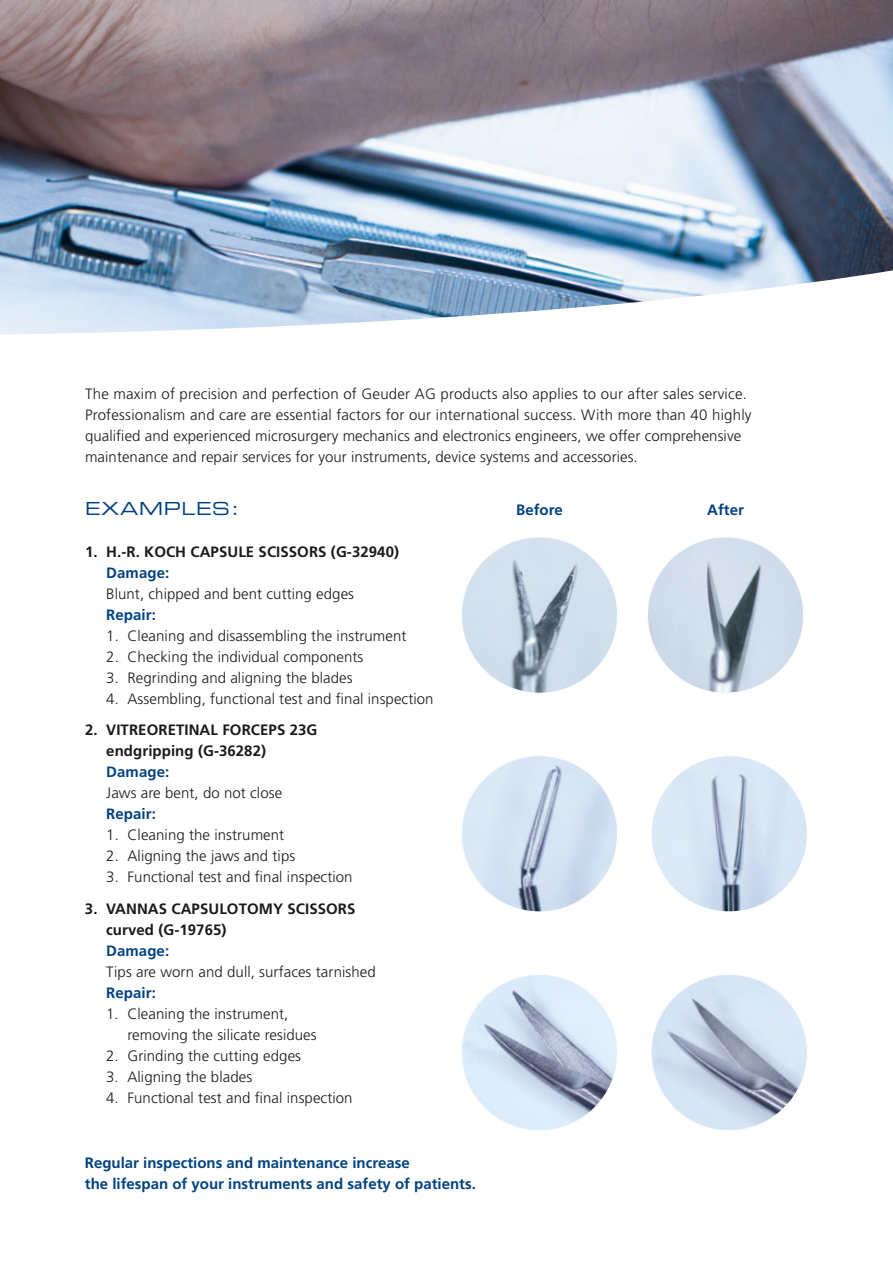
<style>
.page{position:relative;width:893px;height:1263px;background:#fff}
.page>*{position:absolute;margin:0;border:0;box-sizing:border-box;transform-origin:0 0}
.t1{font:18px "Eurostile LT Std Ex 2";letter-spacing:.04em;color:#004281}
.t2{font:300 15px/21px "Frutiger LT Std";letter-spacing:.005em;color:#1a1a18}
.t3{font:700 15px/21px "Frutiger LT Std";color:#004281}
.t4{font:700 15px/21px "Frutiger LT Std";letter-spacing:.005em;color:#1a1a18}
</style>
<div class="page">
<img style="left:461px;top:756px;width:157px;height:156px;border-radius:78px">
<img style="left:651px;top:756px;width:156px;height:156px;border-radius:78px">
<img style="left:0;top:0;width:893px;height:335px">
<img style="left:461px;top:974px;width:157px;height:156px;border-radius:78px">
<img style="left:651px;top:974px;width:156px;height:156px;border-radius:78px">
<img style="left:461px;top:537px;width:157px;height:156px;border-radius:78px">
<img style="left:647px;top:537px;width:157px;height:156px;border-radius:78px">
<p class="t2" style="left:85px;top:384px;width:668px">The maxim of precision and perfection of Geuder AG products also applies to our after sales service.<br>Professionalism and care are essential factors for our international success. With more than 40 highly qualified and experienced microsurgery mechanics and electronics engineers, we offer comprehensive maintenance and repair services for your instruments, device systems and accessories.</p>
<p class="t1" style="left:85px;top:496px;width:156px">EXAMPLES:</p>
<p class="t3" style="left:516px;top:499px;width:48px">Before</p>
<p class="t3" style="left:707px;top:499px;width:38px">After</p>
<p class="t4" style="left:85px;top:541px;width:316px">1. H.-R. KOCH CAPSULE SCISSORS (G-32940)</p>
<p class="t3" style="left:106px;top:562px;width:64px">Damage:</p>
<p class="t2" style="left:106px;top:583px;width:249px">Blunt, chipped and bent cutting edges</p>
<p class="t3" style="left:106px;top:604px;width:51px">Repair:</p>
<p class="t2" style="left:106px;top:625px;width:302px">1. Cleaning and disassembling the instrument</p>
<p class="t2" style="left:106px;top:646px;width:259px">2. Checking the individual components</p>
<p class="t2" style="left:106px;top:667px;width:248px">3. Regrinding and aligning the blades</p>
<p class="t2" style="left:106px;top:688px;width:329px">4. Assembling, functional test and final inspection</p>
<p class="t4" style="left:106px;top:719px;width:213px;text-indent:-21px">2. VITREORETINAL FORCEPS 23G endgripping (G-36282)</p>
<p class="t3" style="left:106px;top:761px;width:64px">Damage:</p>
<p class="t2" style="left:106px;top:783px;width:177px">Jaws are bent, do not close</p>
<p class="t3" style="left:106px;top:803px;width:51px">Repair:</p>
<p class="t2" style="left:106px;top:825px;width:179px">1. Cleaning the instrument</p>
<p class="t2" style="left:106px;top:846px;width:191px">2. Aligning the jaws and tips</p>
<p class="t2" style="left:106px;top:867px;width:248px">3. Functional test and final inspection</p>
<p class="t4" style="left:106px;top:898px;width:251px;text-indent:-21px">3. VANNAS CAPSULOTOMY SCISSORS curved (G-19765)</p>
<p class="t3" style="left:106px;top:940px;width:64px">Damage:</p>
<p class="t2" style="left:106px;top:961px;width:271px">Tips are worn and dull, surfaces tarnished</p>
<p class="t3" style="left:106px;top:982px;width:51px">Repair:</p>
<p class="t2" style="left:127px;top:1003px;width:191px;text-indent:-21px">1. Cleaning the instrument, removing the silicate residues</p>
<p class="t2" style="left:106px;top:1045px;width:196px">2. Grinding the cutting edges</p>
<p class="t2" style="left:106px;top:1066px;width:147px">3. Aligning the blades</p>
<p class="t2" style="left:106px;top:1087px;width:248px">4. Functional test and final inspection</p>
<p class="t3" style="left:85px;top:1152px;width:392px">Regular inspections and maintenance increase<br>the lifespan of your instruments and safety of patients.</p>
</div>
